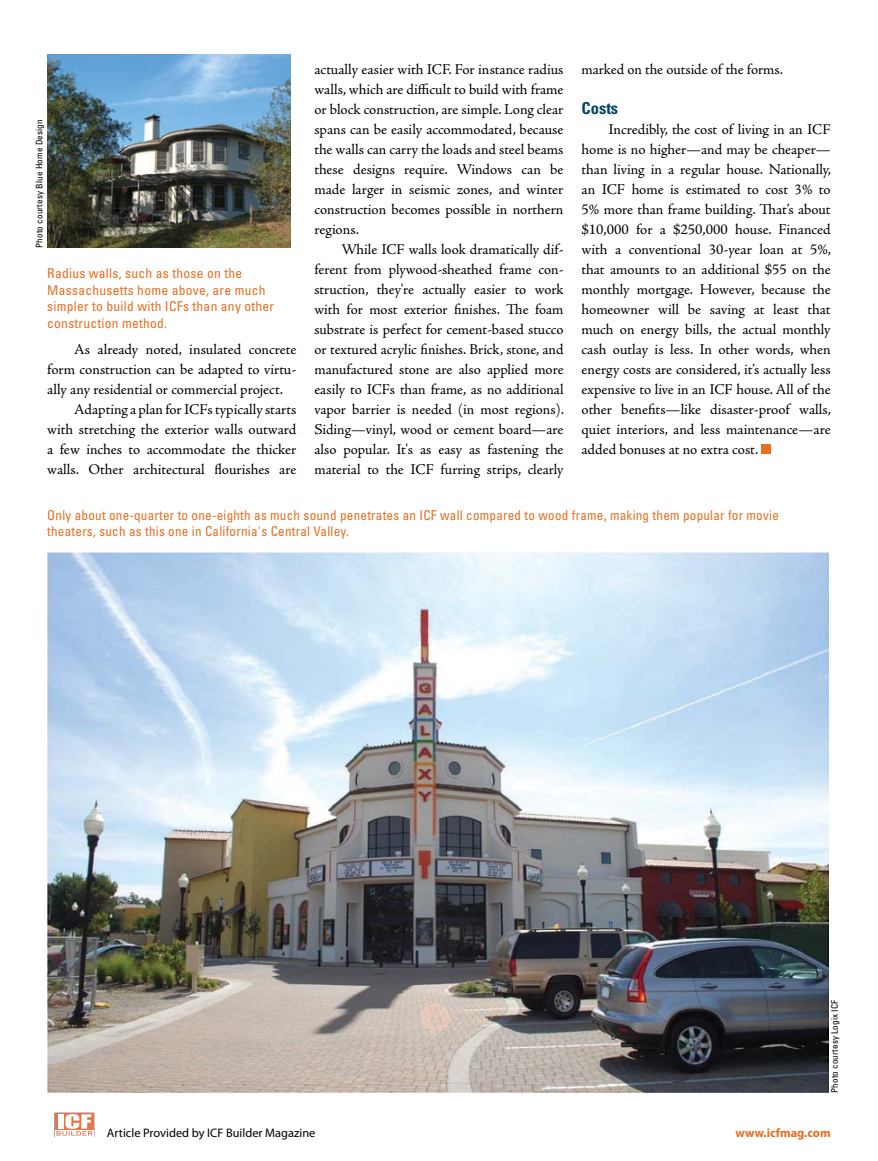
<style>
.page{position:relative;width:878px;height:1161px;background:#fff}
.page>*{position:absolute;margin:0;border:0;box-sizing:border-box;transform-origin:0 0}
.t1{font:700 condensed 16.5px "Univers";color:#00446a}
.t2{font:15px/20px "Adobe Jenson Pro";letter-spacing:-.005em;color:#000;text-align:justify}
.t3{font:condensed 13.5px/16.5px "Univers";letter-spacing:.02em;color:#e86d1f}
.t4{font:12.3px "Myriad Pro";color:#000}
.t5{font:700 12.3px "Myriad Pro";color:#e86d1f}
.t6{font:condensed 9px "Univers";letter-spacing:.02em;color:#000}
</style>
<div class="page">
<div style="left:761px;top:444px;width:9px;height:10px;background:#e86d1f"></div>
<img style="left:47px;top:55px;width:243px;height:193px">
<img style="left:47px;top:552px;width:781px;height:541px">
<svg style="left:55px;top:1113px;width:39px;height:23px"></svg>
<p class="t6" style="left:34px;top:248px;width:130px;rotate:-90deg">Photo courtesy Blue Home Design</p>
<p class="t3" style="left:47px;top:265px;width:228px">Radius walls, such as those on the<br>Massachusetts home above, are much simpler to build with ICFs than any other construction method.</p>
<p class="t2" style="left:74px;top:339px;width:223px">As already noted, insulated concrete</p>
<p class="t2" style="left:47px;top:359px;width:250px">form construction can be adapted to virtu-</p>
<p class="t2" style="left:47px;top:379px;width:237px">ally any residential or commercial project.</p>
<p class="t2" style="left:74px;top:399px;width:223px">Adapting a plan for ICFs typically starts</p>
<p class="t2" style="left:47px;top:419px;width:251px">with stretching the exterior walls outward</p>
<p class="t2" style="left:47px;top:439px;width:250px">a few inches to accommodate the thicker</p>
<p class="t2" style="left:47px;top:459px;width:251px">walls. Other architectural flourishes are</p>
<p class="t2" style="left:314px;top:60px;width:251px">actually easier with ICF. For instance radius walls, which are difficult to build with frame or block construction, are simple. Long clear spans can be easily accommodated, because the walls can carry the loads and steel beams these designs require. Windows can be made larger in seismic zones, and winter construction becomes possible in northern regions.</p>
<p class="t2" style="left:314px;top:239px;width:251px;text-indent:27px">While ICF walls look dramatically dif&shy;ferent from plywood-sheathed frame con&shy;struction, they're actually easier to work with for most exterior finishes. The foam substrate is perfect for cement-based stucco or textured acrylic finishes. Brick, stone, and manufactured stone are also applied more easily to ICFs than frame, as no additional vapor barrier is needed (in most regions).<br>Siding—vinyl, wood or cement board—are also popular. It's as easy as fastening the material to the ICF furring strips, clearly</p>
<p class="t2" style="left:581px;top:60px;width:203px">marked on the outside of the forms.</p>
<p class="t1" style="left:581px;top:98px;width:38px">Costs</p>
<p class="t2" style="left:581px;top:120px;width:251px;text-indent:27px">Incredibly, the cost of living in an ICF home is no higher—and may be cheaper— than living in a regular house. Nationally, an ICF home is estimated to cost 3% to 5% more than frame building. That’s about $10,000 for a $250,000 house. Financed with a conventional 30-year loan at 5%, that amounts to an additional $55 on the monthly mortgage. However, because the homeowner will be saving at least that much on energy bills, the actual monthly cash outlay is less. In other words, when energy costs are considered, it’s actually less expensive to live in an ICF house. All of the other benefits—like disaster-proof walls, quiet interiors, and less maintenance—are added bonuses at no extra cost.</p>
<p class="t3" style="left:47px;top:507px;width:733px">Only about one-quarter to one-eighth as much sound penetrates an ICF wall compared to wood frame, making them popular for movie theaters, such as this one in California's Central Valley.</p>
<p class="t6" style="left:829px;top:1093px;width:95px;rotate:-90deg">Photo courtesy Logix ICF</p>
<p class="t4" style="left:107px;top:1126px;width:210px">Article Provided by ICF Builder Magazine</p>
<p class="t5" style="left:735px;top:1124px;width:97px">www.icfmag.com</p>
</div>
